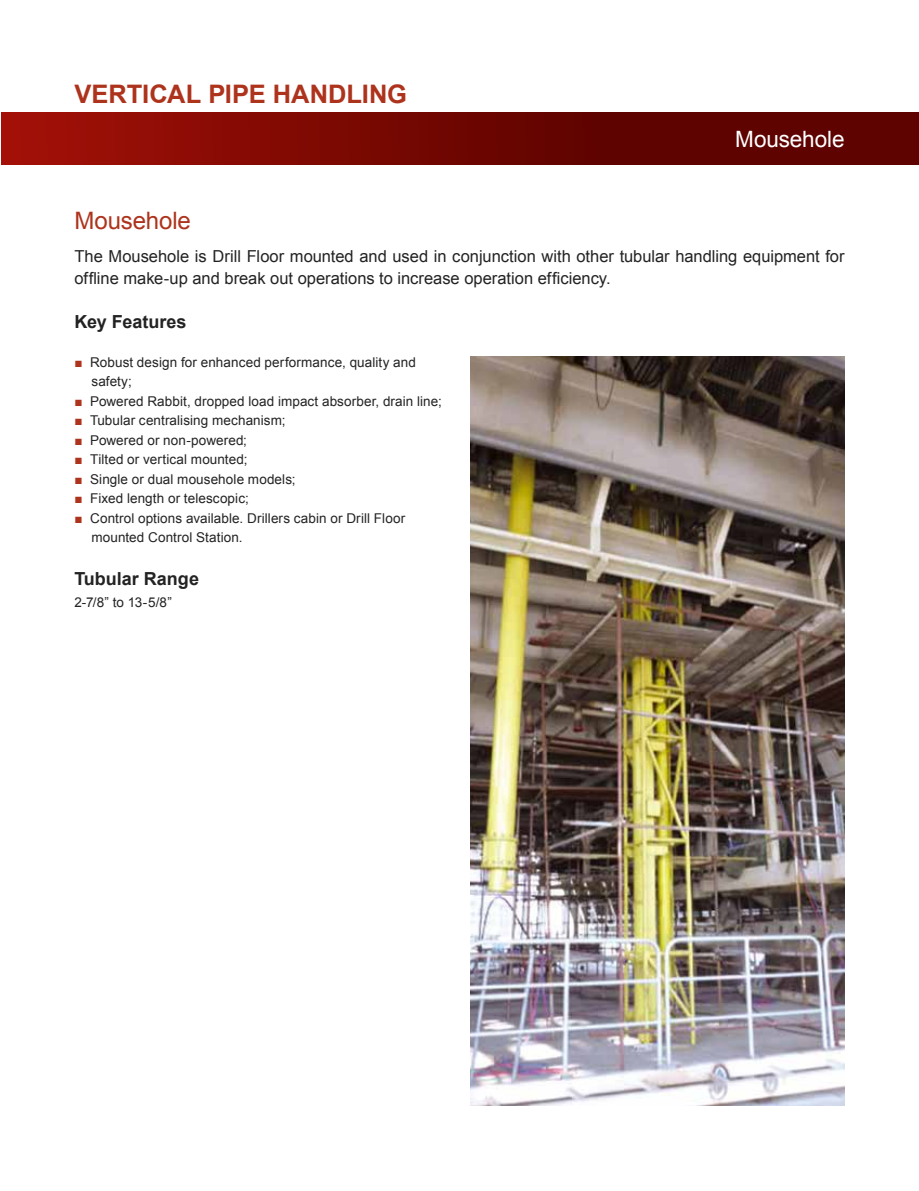
<style>
.page{position:relative;width:919px;height:1191px;background:#fff}
.page>*{position:absolute;margin:0;border:0;box-sizing:border-box;transform-origin:0 0}
.t1{font:700 25.5px "Arial";color:#ae331c}
.t2{font:24px "Arial";letter-spacing:-.005em;color:#ae331c}
.t3{font:22.5px "Arial";letter-spacing:-.005em;color:#fff}
.t4{font:700 18px "Arial";letter-spacing:-.02em;color:#232323}
.t5{font:16.5px/22.5px "Arial";color:#232323}
.t6{font:13.5px/19.5px "Arial";letter-spacing:.005em;color:#232323}
.s1{color:#ae331c}
</style>
<div class="page">
<img style="left:470px;top:356px;width:374px;height:750px">
<div style="left:1px;top:113px;width:917px;height:51px;background:linear-gradient(to right,#9b0f06,#4e0000)"></div>
<h1 class="t1" style="left:74px;top:77px;width:334px">Vertical Pipe Handling</h1>
<h3 class="t3" style="left:735px;top:125px;width:111px">Mousehole</h3>
<h2 class="t2" style="left:74px;top:205px;width:118px">Mousehole</h2>
<p class="t5" style="left:74px;top:245px;width:771px">The Mousehole is Drill Floor mounted and used in conjunction with other tubular handling equipment for offline make-up and break out operations to increase operation efficiency.</p>
<h3 class="t4" style="left:74px;top:309px;width:113px">Key Features</h3>
<p class="t6" style="left:91px;top:352px;width:326px;text-indent:-17px"><span class="s1">■</span> Robust design for enhanced performance, quality and safety;</p>
<p class="t6" style="left:74px;top:391px;width:369px"><span class="s1">■</span> Powered Rabbit, dropped load impact absorber, drain line;</p>
<p class="t6" style="left:74px;top:411px;width:212px"><span class="s1">■</span> Tubular centralising mechanism;</p>
<p class="t6" style="left:74px;top:430px;width:174px"><span class="s1">■</span> Powered or non-powered;</p>
<p class="t6" style="left:74px;top:450px;width:174px"><span class="s1">■</span> Tilted or vertical mounted;</p>
<p class="t6" style="left:74px;top:469px;width:223px"><span class="s1">■</span> Single or dual mousehole models;</p>
<p class="t6" style="left:74px;top:489px;width:176px"><span class="s1">■</span> Fixed length or telescopic;</p>
<p class="t6" style="left:91px;top:508px;width:315px;text-indent:-17px"><span class="s1">■</span> Control options available. Drillers cabin or Drill Floor mounted Control Station.</p>
<h3 class="t4" style="left:74px;top:567px;width:126px">Tubular Range</h3>
<p class="t6" style="left:74px;top:592px;width:99px">2-7/8” to 13-5/8”</p>
</div>
